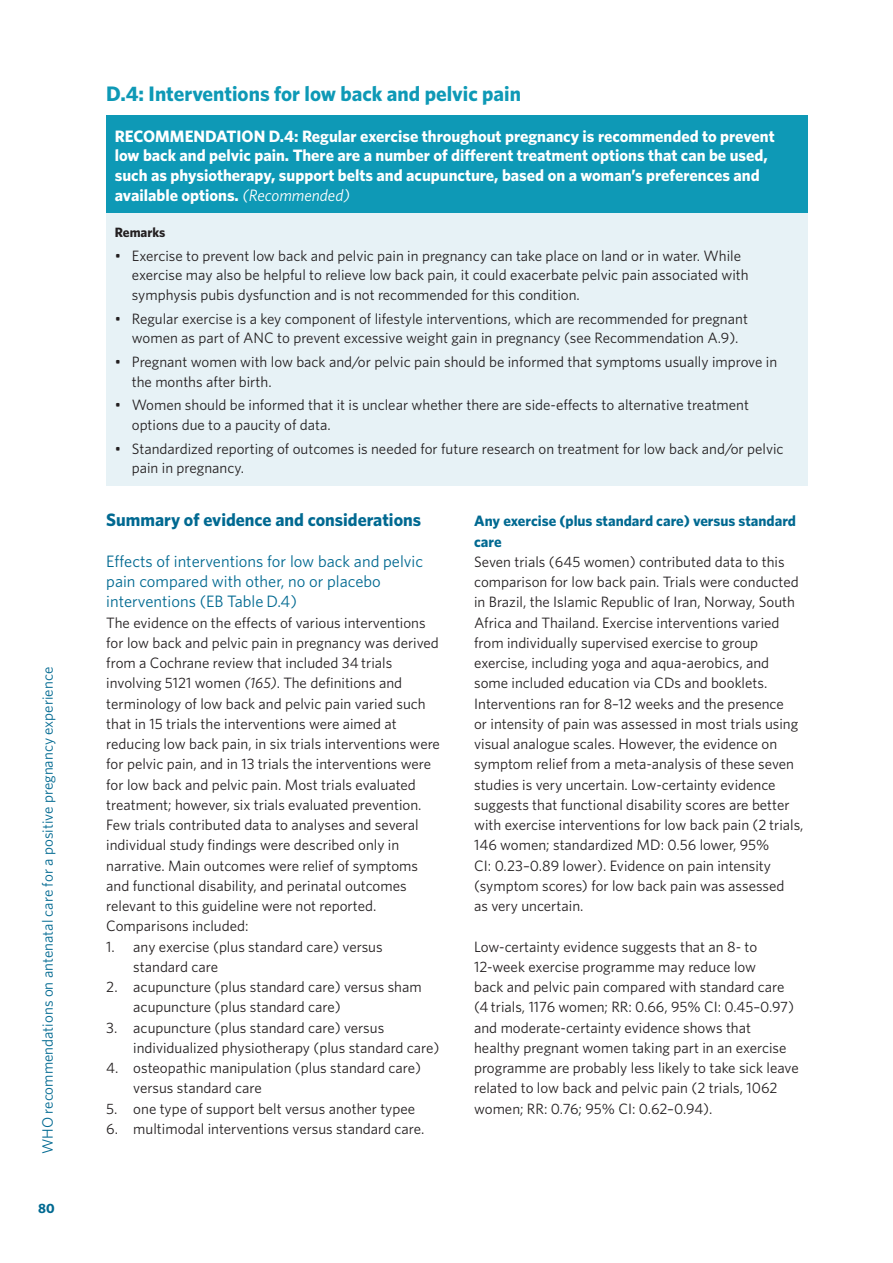
<style>
.page{position:relative;width:893px;height:1263px;background:#fff}
.page>*{position:absolute;margin:0;border:0;box-sizing:border-box;transform-origin:0 0}
.heading_level_1_befo{font:700 21px "Whitney";color:#0e99b6}
.body{font:700 18px "Whitney";color:#006991}
.recommendations_-_he{font:700 16.5px/19.8px "Whitney";color:#fff}
.heading_level_3{font:16.5px/20.2px "Whitney";color:#006991}
.body-2{font:15px/20.2px "Whitney";color:#231f20}
.t1{font:15px "Whitney";color:#006991}
.heading_level_4__int{font:700 15px/20.2px "Whitney";color:#006991}
.table_body{font:700 13.5px "Whitney";color:#231f20}
.t2{font:700 13.5px "Whitney";color:#006991}
.s1{font-weight:400;font-style:italic}
.s2{font-style:italic}
</style>
<div class="page">
<div style="left:106px;top:116px;width:702px;height:98px;background:#0e99b6"></div>
<div style="left:106px;top:214px;width:702px;height:272px;background:#e7f2f6"></div>
<p class="t1" style="left:38px;top:1154px;width:489px;rotate:-90deg">WHO recommendations on antenatal care for a positive pregnancy experience</p>
<p class="t2" style="left:38px;top:1199px;width:18px">80</p>
<p class="heading_level_1_befo" style="left:106px;top:80px;width:416px">D.4: Interventions for low back and pelvic pain</p>
<p class="recommendations_-_he" style="left:115px;top:125px;width:661px">RECOMMENDATION D.4: Regular exercise throughout pregnancy is recommended to prevent low back and pelvic pain. There are a number of different treatment options that can be used, such as physiotherapy, support belts and acupuncture, based on a woman’s preferences and available options. <span class="s1">(Recommended)</span></p>
<p class="table_body" style="left:115px;top:223px;width:52px">Remarks</p>
<p class="body-2" style="left:132px;top:246px;width:618px;line-height:19.5px;text-indent:-17px">• Exercise to prevent low back and pelvic pain in pregnancy can take place on land or in water. While exercise may also be helpful to relieve low back pain, it could exacerbate pelvic pain associated with symphysis pubis dysfunction and is not recommended for this condition.</p>
<p class="body-2" style="left:115px;top:308px;width:635px;line-height:19.5px;text-align:center">• Regular exercise is a key component of lifestyle interventions, which are recommended for pregnant women as part of ANC to prevent excessive weight gain in pregnancy (see Recommendation A.9).</p>
<p class="body-2" style="left:132px;top:352px;width:647px;line-height:19.5px;text-indent:-17px">• Pregnant women with low back and/or pelvic pain should be informed that symptoms usually improve in the months after birth.</p>
<p class="body-2" style="left:132px;top:395px;width:619px;line-height:19.5px;text-indent:-17px">• Women should be informed that it is unclear whether there are side-effects to alternative treatment options due to a paucity of data.</p>
<p class="body-2" style="left:132px;top:438px;width:653px;line-height:19.5px;text-indent:-17px">• Standardized reporting of outcomes is needed for future research on treatment for low back and/or pelvic pain in pregnancy.</p>
<p class="body" style="left:106px;top:508px;width:316px">Summary of evidence and considerations</p>
<p class="heading_level_3" style="left:106px;top:551px;width:318px">Effects of interventions for low back and pelvic pain compared with other, no or placebo interventions (EB Table D.4)</p>
<p class="body-2" style="left:106px;top:612px;width:335px">The evidence on the effects of various interventions for low back and pelvic pain in pregnancy was derived from a Cochrane review that included 34 trials involving 5121 women <span class="s2">(165)</span>. The definitions and terminology of low back and pelvic pain varied such that in 15 trials the interventions were aimed at reducing low back pain, in six trials interventions were for pelvic pain, and in 13 trials the interventions were for low back and pelvic pain. Most trials evaluated treatment; however, six trials evaluated prevention.<br>Few trials contributed data to analyses and several individual study findings were described only in narrative. Main outcomes were relief of symptoms and functional disability, and perinatal outcomes relevant to this guideline were not reported.<br>Comparisons included:</p>
<p class="body-2" style="left:133px;top:936px;width:251px;text-indent:-27px">1. any exercise (plus standard care) versus standard care</p>
<p class="body-2" style="left:133px;top:976px;width:290px;text-indent:-27px">2. acupuncture (plus standard care) versus sham acupuncture (plus standard care)</p>
<p class="body-2" style="left:133px;top:1017px;width:308px;text-indent:-27px">3. acupuncture (plus standard care) versus individualized physiotherapy (plus standard care)</p>
<p class="body-2" style="left:133px;top:1057px;width:289px;text-indent:-27px">4. osteopathic manipulation (plus standard care) versus standard care</p>
<p class="body-2" style="left:106px;top:1098px;width:310px">5. one type of support belt versus another typee</p>
<p class="body-2" style="left:106px;top:1118px;width:320px">6. multimodal interventions versus standard care.</p>
<p class="heading_level_4__int" style="left:474px;top:511px;width:323px">Any exercise (plus standard care) versus standard care</p>
<p class="body-2" style="left:474px;top:551px;width:331px">Seven trials (645 women) contributed data to this comparison for low back pain. Trials were conducted in Brazil, the Islamic Republic of Iran, Norway, South Africa and Thailand. Exercise interventions varied from individually supervised exercise to group exercise, including yoga and aqua-aerobics, and some included education via CDs and booklets.<br>Interventions ran for 8–12 weeks and the presence<br>or intensity of pain was assessed in most trials using visual analogue scales. However, the evidence on symptom relief from a meta-analysis of these seven studies is very uncertain. Low-certainty evidence suggests that functional disability scores are better with exercise interventions for low back pain (2 trials, 146 women; standardized MD: 0.56 lower, 95%<br>CI: 0.23–0.89 lower). Evidence on pain intensity (symptom scores) for low back pain was assessed<br>as very uncertain.</p>
<p class="body-2" style="left:474px;top:936px;width:326px">Low-certainty evidence suggests that an 8- to 12-week exercise programme may reduce low<br>back and pelvic pain compared with standard care (4 trials, 1176 women; RR: 0.66, 95% CI: 0.45–0.97) and moderate-certainty evidence shows that healthy pregnant women taking part in an exercise programme are probably less likely to take sick leave related to low back and pelvic pain (2 trials, 1062 women; RR: 0.76; 95% CI: 0.62–0.94).</p>
</div>
